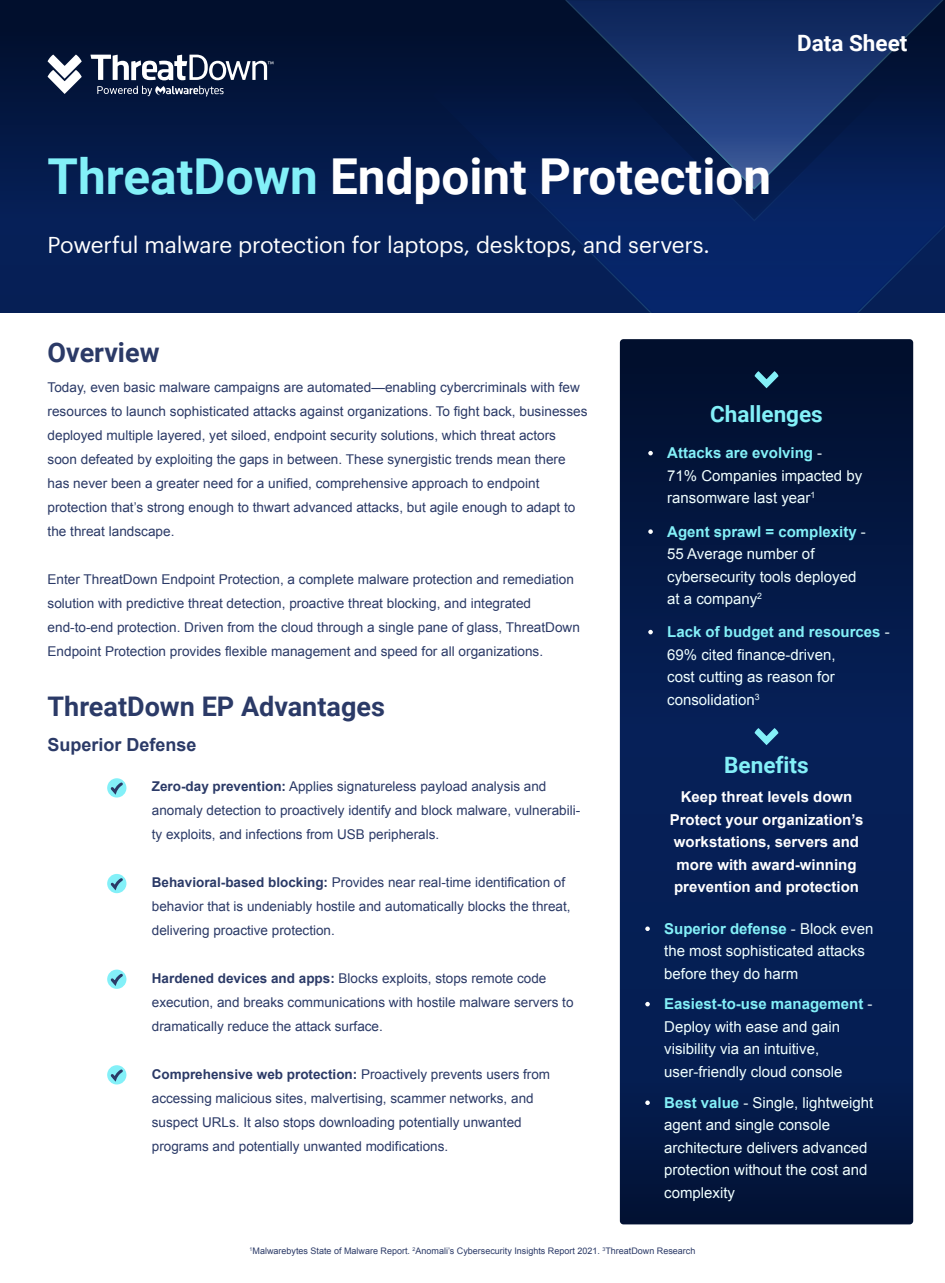
<style>
.page{position:relative;width:945px;height:1283px;background:#fff}
.page>*{position:absolute;margin:0;border:0;box-sizing:border-box;transform-origin:0 0}
.t1{font:700 49.5px "Roboto";color:#fff}
.t2{font:700 27px "Roboto";color:#2b3a67}
.t3{font:22.5px "Graphik";letter-spacing:-.01em;color:#fff}
.t4{font:700 22.5px "Roboto";color:#83f0f8}
.t5{font:700 22.5px "Roboto";color:#fff}
.t6{font:700 18px "Arial";color:#2b3a67}
.t7{font:15px/22.5px "Arial";color:#f0ffff}
.t8{font:700 15px/22.5px "Arial";color:#fff;text-align:center}
.t9{font:13.5px/24px "Arial";color:#2b3a67}
.t10{font:9px "Arial";color:#2b3a67}
.s1{color:#83f0f8}
.s2{font-weight:700}
.s3{font-weight:700;color:#83f0f8}
</style>
<div class="page">
<div style="left:0;top:0;width:945px;height:313px;background:linear-gradient(to bottom,#010f2d,#072360)"></div>
<svg style="left:433px;top:191px;width:512px;height:122px;background:#062260"></svg>
<svg style="left:432px;top:0;width:513px;height:191px;background:#0b2253"></svg>
<svg style="left:97px;top:86px;width:127px;height:10px"></svg>
<svg style="left:48px;top:55px;width:34px;height:39px"></svg>
<svg style="left:90px;top:55px;width:183px;height:25px"></svg>
<svg style="left:620px;top:339px;width:293px;height:885px;background:#041a49"></svg>
<svg style="left:755px;top:371px;width:24px;height:17px"></svg>
<svg style="left:648px;top:451px;width:5px;height:4px"></svg>
<svg style="left:648px;top:529px;width:5px;height:5px"></svg>
<svg style="left:648px;top:630px;width:5px;height:4px"></svg>
<svg style="left:755px;top:728px;width:24px;height:17px"></svg>
<svg style="left:645px;top:926px;width:5px;height:5px"></svg>
<svg style="left:645px;top:1001px;width:5px;height:5px"></svg>
<svg style="left:645px;top:1100px;width:5px;height:5px"></svg>
<svg style="left:107px;top:778px;width:19px;height:19px"></svg>
<svg style="left:108px;top:780px;width:18px;height:18px"></svg>
<svg style="left:107px;top:874px;width:19px;height:19px"></svg>
<svg style="left:108px;top:875px;width:18px;height:18px"></svg>
<svg style="left:107px;top:969px;width:19px;height:19px"></svg>
<svg style="left:108px;top:971px;width:18px;height:18px"></svg>
<svg style="left:107px;top:1065px;width:19px;height:19px"></svg>
<svg style="left:108px;top:1066px;width:18px;height:18px"></svg>
<h3 class="t5" style="left:797px;top:27px;width:112px">Data Sheet</h3>
<h1 class="t1" style="left:48px;top:142px;width:725px"><span class="s1">ThreatDown</span> Endpoint Protection</h1>
<h3 class="t3" style="left:48px;top:228px;width:664px">Powerful malware protection for laptops, desktops, and servers.</h3>
<h2 class="t2" style="left:48px;top:333px;width:114px">Overview</h2>
<p class="t9" style="left:48px;top:376px;width:541px">Today, even basic malware campaigns are automated—enabling cybercriminals with few resources to launch sophisticated attacks against organizations. To fight back, businesses deployed multiple layered, yet siloed, endpoint security solutions, which threat actors soon defeated by exploiting the gaps in between. These synergistic trends mean there has never been a greater need for a unified, comprehensive approach to endpoint protection that’s strong enough to thwart advanced attacks, but agile enough to adapt to the threat landscape.</p>
<p class="t9" style="left:48px;top:568px;width:534px">Enter ThreatDown Endpoint Protection, a complete malware protection and remediation solution with predictive threat detection, proactive threat blocking, and integrated end-to-end protection. Driven from the cloud through a single pane of glass, ThreatDown Endpoint Protection provides flexible management and speed for all organizations.</p>
<h2 class="t2" style="left:48px;top:687px;width:339px">ThreatDown EP Advantages</h2>
<h3 class="t6" style="left:48px;top:732px;width:151px">Superior Defense</h3>
<p class="t9" style="left:152px;top:774px;width:430px"><span class="s2">Zero-day prevention:</span> Applies signatureless payload analysis and anomaly detection to proactively identify and block malware, vulnerabili&shy;ty exploits, and infections from USB peripherals.</p>
<p class="t9" style="left:152px;top:870px;width:420px"><span class="s2">Behavioral-based blocking:</span> Provides near real-time identification of behavior that is undeniably hostile and automatically blocks the threat, delivering proactive protection.</p>
<p class="t9" style="left:152px;top:966px;width:423px"><span class="s2">Hardened devices and apps:</span> Blocks exploits, stops remote code execution, and breaks communications with hostile malware servers to dramatically reduce the attack surface.</p>
<p class="t9" style="left:152px;top:1062px;width:400px"><span class="s2">Comprehensive web protection:</span> Proactively prevents users from accessing malicious sites, malvertising, scammer networks, and suspect URLs. It also stops downloading potentially unwanted programs and potentially unwanted modifications.</p>
<h3 class="t4" style="left:710px;top:398px;width:114px">Challenges</h3>
<p class="t7" style="left:667px;top:442px;width:197px"><span class="s3">Attacks are evolving</span> -<br>71% Companies impacted by ransomware last year<sup>1</sup></p>
<p class="t7" style="left:667px;top:520px;width:200px"><span class="s3">Agent sprawl = complexity</span> -<br>55 Average number of cybersecurity tools deployed at a company<sup>2</sup></p>
<p class="t7" style="left:667px;top:621px;width:224px"><span class="s3">Lack of budget and resources</span> -<br>69% cited finance-driven,<br>cost cutting as reason for consolidation<sup>3</sup></p>
<h3 class="t4" style="left:724px;top:749px;width:86px">Benefits</h3>
<p class="t8" style="left:670px;top:786px;width:195px">Keep threat levels down<br>Protect your organization’s workstations, servers and more with award-winning prevention and protection</p>
<p class="t7" style="left:664px;top:917px;width:211px"><span class="s3">Superior defense</span> - Block even the most sophisticated attacks before they do harm</p>
<p class="t7" style="left:664px;top:992px;width:210px"><span class="s3">Easiest-to-use management</span> -<br>Deploy with ease and gain visibility via an intuitive, user-friendly cloud console</p>
<p class="t7" style="left:664px;top:1091px;width:211px"><span class="s3">Best value</span> - Single, lightweight agent and single console architecture delivers advanced protection without the cost and complexity</p>
<p class="t10" style="left:250px;top:1245px;width:447px"><sup>1</sup>Malwarebytes State of Malware Report. <sup>2</sup>Anomali’s Cybersecurity Insights Report 2021. <sup>3</sup>ThreatDown Research</p>
</div>
